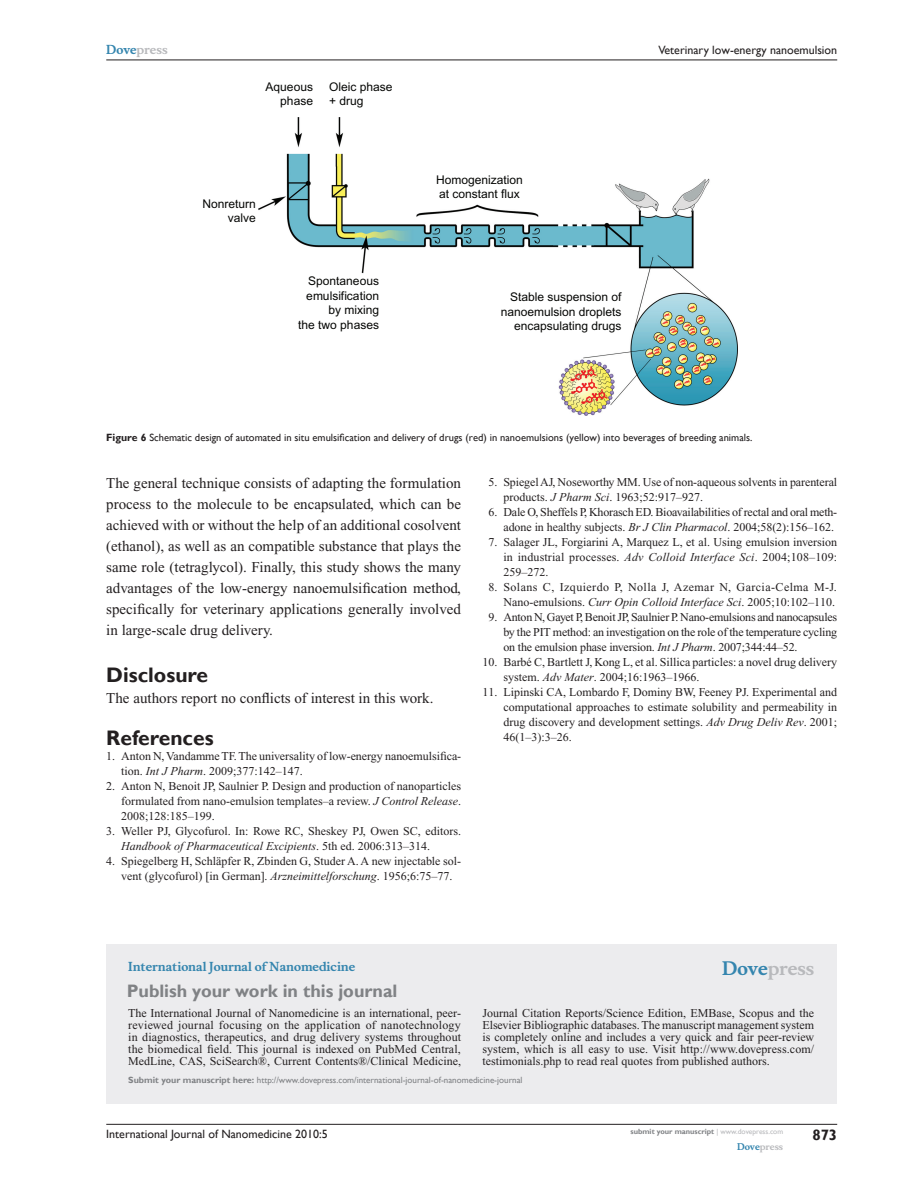
<style>
.page{position:relative;width:918px;height:1188px;background:#fff}
.page>*{position:absolute;margin:0;border:0;box-sizing:border-box;transform-origin:0 0}
.t1{font:700 21px "Gill Sans";color:#231f20}
.t2{font:700 18px "Gill Sans";color:#808285}
.t3{font:700 18px "Musee";color:#b8b9bc}
.t4{font:15px/21px "Times New Roman";color:#231f20;text-align:justify}
.t5{font:700 15px "Gill Sans";color:#231f20}
.t6{font:12px/15px "Times New Roman";color:#231f20;text-align:justify}
.t7{font:12px/14.4px "Arial";color:#040503;text-align:right}
.t8{font:12px/15px "Times New Roman";letter-spacing:.035em;color:#231f20;text-align:right}
.t9{font:12px "Gill Sans";color:#231f20}
.t10{font:700 12px "Musee";color:#3485ae}
.t11{font:700 12px "Musee";color:#b8b9bc}
.t12{font:10.5px "Gill Sans";color:#231f20}
.t13{font:9px "Gill Sans";color:#808285}
.t14{font:700 9px "Musee";color:#b8b9bc}
.t15{font:700 7.5px "Gill Sans";color:#808285}
.s1{color:#3485ae}
.s2{font-weight:700}
.s3{font-style:italic}
.s4{font-weight:400;color:#b8b9bc}
</style>
<div class="page">
<div style="left:106px;top:944px;width:731px;height:159px;background:#ececee"></div>
<hr style="left:106px;top:1124px;width:731px;height:1px;background:#231f20">
<hr style="left:106px;top:60px;width:731px;height:1px;background:#231f20">
<img style="left:258px;top:117px;width:479px;height:299px">
<p class="t11" style="left:106px;top:43px;width:63px"><span class="s1">Dove</span>press</p>
<p class="t7" style="left:266px;top:80px;width:49px">Aqueous phase</p>
<p class="t7" style="left:329px;top:80px;width:65px;text-align:left">Oleic phase + drug</p>
<p class="t7" style="left:202px;top:197px;width:55px">Nonreturn valve</p>
<p class="t7" style="left:298px;top:274px;width:82px">Spontaneous emulsification by mixing<br>the two phases</p>
<p class="t9" style="left:659px;top:43px;width:180px">Veterinary low-energy nanoemulsion</p>
<p class="t7" style="left:436px;top:173px;width:88px;text-align:left">Homogenization at constant flux</p>
<p class="t7" style="left:501px;top:290px;width:122px">Stable suspension of nanoemulsion droplets encapsulating drugs</p>
<p class="t12" style="left:106px;top:431px;width:648px"><span class="s2">Figure 6</span> Schematic design of automated in situ emulsification and delivery of drugs (red) in nanoemulsions (yellow) into beverages of breeding animals.</p>
<p class="t4" style="left:106px;top:473px;width:356px">The general technique consists of adapting the formulation process to the molecule to be encapsulated, which can be achieved with or without the help of an additional cosolvent (ethanol), as well as an compatible substance that plays the same role (tetraglycol). Finally, this study shows the many advantages of the low-energy nanoemulsification method, specifically for veterinary applications generally involved in large-scale drug delivery.</p>
<h1 class="t1" style="left:106px;top:662px;width:103px">Disclosure</h1>
<p class="t4" style="left:106px;top:687px;width:329px">The authors report no conflicts of interest in this work.</p>
<h1 class="t1" style="left:106px;top:725px;width:109px">References</h1>
<p class="t6" style="left:121px;top:748px;width:341px;text-indent:-15px">1. Anton N, Vandamme TF. The universality of low-energy nanoemulsifica&shy;tion. <span class="s3">Int J Pharm</span>. 2009;377:142–147.</p>
<p class="t6" style="left:121px;top:778px;width:341px;text-indent:-15px">2. Anton N, Benoit JP, Saulnier P. Design and production of nanoparticles formulated from nano-emulsion templates–a review. <span class="s3">J Control Release</span>.<br>2008;128:185–199.</p>
<p class="t6" style="left:121px;top:823px;width:341px;text-indent:-15px">3. Weller PJ, Glycofurol. In: Rowe RC, Sheskey PJ, Owen SC, editors.<br><span class="s3">Handbook of Pharmaceutical Excipients</span>. 5th ed. 2006:313–314.</p>
<p class="t6" style="left:106px;top:853px;width:356px;text-align:center">4. Spiegelberg H, Schläpfer R, Zbinden G, Studer A. A new injectable sol&shy;vent (glycofurol) [in German]. <span class="s3">Arzneimittelforschung</span>. 1956;6:75–77.</p>
<p class="t6" style="left:503px;top:475px;width:335px;text-indent:-15px">5. Spiegel AJ, Noseworthy MM. Use of non-aqueous solvents in parenteral products. <span class="s3">J Pharm Sci</span>. 1963;52:917–927.</p>
<p class="t6" style="left:488px;top:505px;width:350px;text-align:right">6. Dale O, Sheffels P, Khorasch ED. Bioavailabilities of rectal and oral meth&shy;adone in healthy subjects. <span class="s3">Br J Clin Pharmacol</span>. 2004;58(2):156–162.</p>
<p class="t6" style="left:503px;top:535px;width:335px;text-indent:-15px">7. Salager JL, Forgiarini A, Marquez L, et al. Using emulsion inversion in industrial processes. <span class="s3">Adv Colloid Interface Sci</span>. 2004;108–109:<br>259–272.</p>
<p class="t8" style="left:488px;top:580px;width:350px">8. Solans C, Izquierdo P, Nolla J, Azemar N, Garcia-Celma M-J.<br>Nano-emulsions. <span class="s3">Curr Opin Colloid Interface Sci</span>. 2005;10:102–110.</p>
<p class="t6" style="left:503px;top:610px;width:335px;text-indent:-15px">9. Anton N, Gayet P, Benoit JP, Saulnier P. Nano-emulsions and nanocapsules by the PIT method: an investigation on the role of the temperature cycling on the emulsion phase inversion. <span class="s3">Int J Pharm</span>. 2007;344:44–52.</p>
<p class="t6" style="left:503px;top:655px;width:335px;text-indent:-21px">10. Barbé C, Bartlett J, Kong L, et al. Sillica particles: a novel drug delivery system. <span class="s3">Adv Mater</span>. 2004;16:1963–1966.</p>
<p class="t6" style="left:503px;top:685px;width:335px;text-indent:-21px">11. Lipinski CA, Lombardo F, Dominy BW, Feeney PJ. Experimental and computational approaches to estimate solubility and permeability in drug discovery and development settings. <span class="s3">Adv Drug Deliv Rev</span>. 2001; 46(1–3):3–26.</p>
<p class="t10" style="left:128px;top:959px;width:228px">International Journal of Nanomedicine</p>
<h2 class="t2" style="left:127px;top:980px;width:272px">Publish your work in this journal</h2>
<h2 class="t3" style="left:722px;top:958px;width:94px"><span class="s1">Dove</span>press</h2>
<p class="t6" style="left:128px;top:1007px;width:334px;line-height:12px">The International Journal of Nanomedicine is an international, peer&shy;reviewed journal focusing on the application of nanotechnology in diagnostics, therapeutics, and drug delivery systems throughout the biomedical field. This journal is indexed on PubMed Central, MedLine, CAS, SciSearch®, Current Contents®/Clinical Medicine,</p>
<p class="t6" style="left:482px;top:1007px;width:333px;line-height:12px">Journal Citation Reports/Science Edition, EMBase, Scopus and the Elsevier Bibliographic databases. The manuscript management system is completely online and includes a very quick and fair peer-review system, which is all easy to use. Visit http://www.dovepress.com/ testimonials.php to read real quotes from published authors.</p>
<p class="t13" style="left:128px;top:1075px;width:396px"><span class="s2">Submit your manuscript here:</span> http://www.dovepress.com/international-journal-of-nanomedicine-journal</p>
<p class="t9" style="left:106px;top:1127px;width:223px">International Journal of Nanomedicine 2010:5</p>
<p class="t15" style="left:631px;top:1127px;width:154px">submit your manuscript <span class="s4">| www.dovepress.com</span></p>
<p class="t14" style="left:737px;top:1141px;width:48px"><span class="s1">Dove</span>press</p>
<p class="t5" style="left:812px;top:1126px;width:26px">873</p>
</div>
